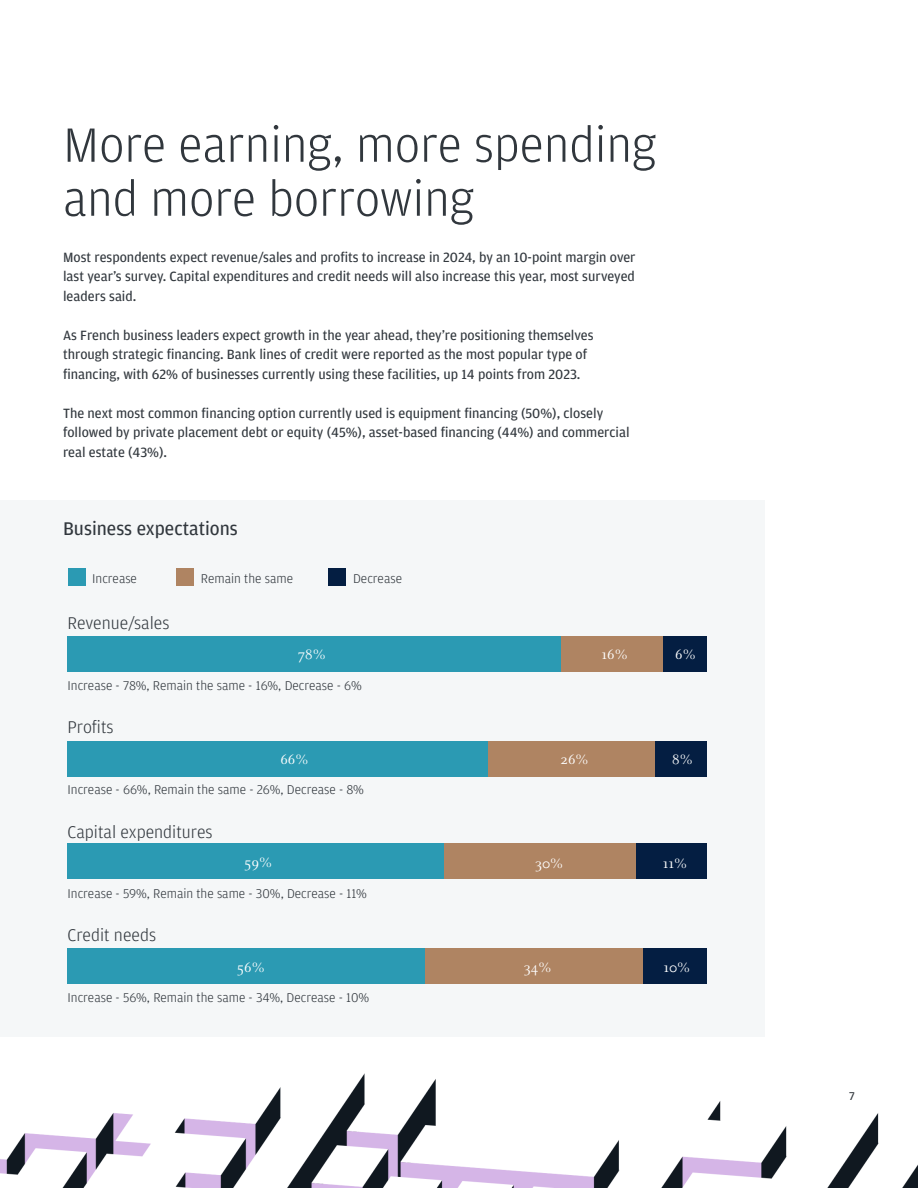
<style>
.page{position:relative;width:918px;height:1188px;background:#fff}
.page>*{position:absolute;margin:0;border:0;box-sizing:border-box;transform-origin:0 0}
.t1{font:300 51px/54px "Amplitude";color:#31373d}
.t2{font:19.5px "Amplitude";color:#31373d}
.t3{font:300 18px "Amplitude";color:#31373d}
.t4{font:15px "Celeste OT";color:#fff}
.t5{font:14.25px/19.5px "Amplitude";color:#31373d}
.t6{font:300 13.5px "Amplitude";color:#31373d}
.t7{font:12px "Amplitude";color:#31373d}
</style>
<div class="page">
<img style="left:0;top:1073px;width:918px;height:115px">
<div style="left:0;top:500px;width:765px;height:537px;background:#f5f7f8"></div>
<div style="left:68px;top:568px;width:18px;height:18px;background:#2b9ab3"></div>
<div style="left:176px;top:568px;width:18px;height:18px;background:#af8462"></div>
<div style="left:328px;top:568px;width:18px;height:18px;background:#041e42"></div>
<div style="left:68px;top:636px;width:494px;height:35px;background:#2b9ab3"></div>
<div style="left:561px;top:636px;width:102px;height:35px;background:#af8462"></div>
<div style="left:663px;top:636px;width:43px;height:35px;background:#041e42"></div>
<div style="left:486px;top:741px;width:169px;height:35px;background:#af8462"></div>
<div style="left:68px;top:741px;width:420px;height:35px;background:#2b9ab3"></div>
<div style="left:655px;top:741px;width:51px;height:35px;background:#041e42"></div>
<div style="left:68px;top:844px;width:378px;height:35px;background:#2b9ab3"></div>
<div style="left:444px;top:844px;width:193px;height:35px;background:#af8462"></div>
<div style="left:636px;top:844px;width:70px;height:35px;background:#041e42"></div>
<div style="left:68px;top:949px;width:358px;height:35px;background:#2b9ab3"></div>
<div style="left:425px;top:949px;width:218px;height:35px;background:#af8462"></div>
<div style="left:643px;top:949px;width:63px;height:35px;background:#041e42"></div>
<h2 class="t1" style="left:63px;top:118px;width:595px">More earning, more spending and more borrowing</h2>
<p class="t5" style="left:63px;top:248px;width:574px;text-align:justify">Most respondents expect revenue/sales and profits to increase in 2024, by an 10-point margin over last year’s survey. Capital expenditures and credit needs will also increase this year, most surveyed leaders said.</p>
<p class="t5" style="left:63px;top:326px;width:532px">As French business leaders expect growth in the year ahead, they’re positioning themselves through strategic financing. Bank lines of credit were reported as the most popular type of financing, with 62% of businesses currently using these facilities, up 14 points from 2023.</p>
<p class="t5" style="left:63px;top:404px;width:568px">The next most common financing option currently used is equipment financing (50%), closely followed by private placement debt or equity (45%), asset-based financing (44%) and commercial real estate (43%).</p>
<p class="t2" style="left:63px;top:518px;width:176px">Business expectations</p>
<p class="t6" style="left:92px;top:571px;width:46px">Increase</p>
<p class="t6" style="left:201px;top:571px;width:94px">Remain the same</p>
<p class="t6" style="left:353px;top:571px;width:50px">Decrease</p>
<p class="t3" style="left:68px;top:613px;width:104px">Revenue/sales</p>
<p class="t4" style="left:298px;top:646px;width:30px">78%</p>
<p class="t4" style="left:602px;top:646px;width:28px">16%</p>
<p class="t4" style="left:675px;top:646px;width:22px">6%</p>
<p class="t6" style="left:68px;top:678px;width:296px">Increase - 78%, Remain the same - 16%, Decrease - 6%</p>
<p class="t3" style="left:68px;top:717px;width:48px">Profits</p>
<p class="t4" style="left:280px;top:751px;width:30px">66%</p>
<p class="t4" style="left:561px;top:751px;width:30px">26%</p>
<p class="t4" style="left:672px;top:751px;width:22px">8%</p>
<p class="t6" style="left:68px;top:782px;width:298px">Increase - 66%, Remain the same - 26%, Decrease - 8%</p>
<p class="t3" style="left:68px;top:822px;width:147px">Capital expenditures</p>
<p class="t4" style="left:244px;top:854px;width:30px">59%</p>
<p class="t4" style="left:535px;top:855px;width:30px">30%</p>
<p class="t4" style="left:663px;top:855px;width:26px">11%</p>
<p class="t6" style="left:68px;top:886px;width:301px">Increase - 59%, Remain the same - 30%, Decrease - 11%</p>
<p class="t3" style="left:68px;top:925px;width:90px">Credit needs</p>
<p class="t4" style="left:237px;top:959px;width:30px">56%</p>
<p class="t4" style="left:523px;top:959px;width:30px">34%</p>
<p class="t4" style="left:664px;top:959px;width:28px">10%</p>
<p class="t6" style="left:68px;top:990px;width:303px">Increase - 56%, Remain the same - 34%, Decrease - 10%</p>
<p class="t7" style="left:849px;top:1089px;width:7px">7</p>
</div>
